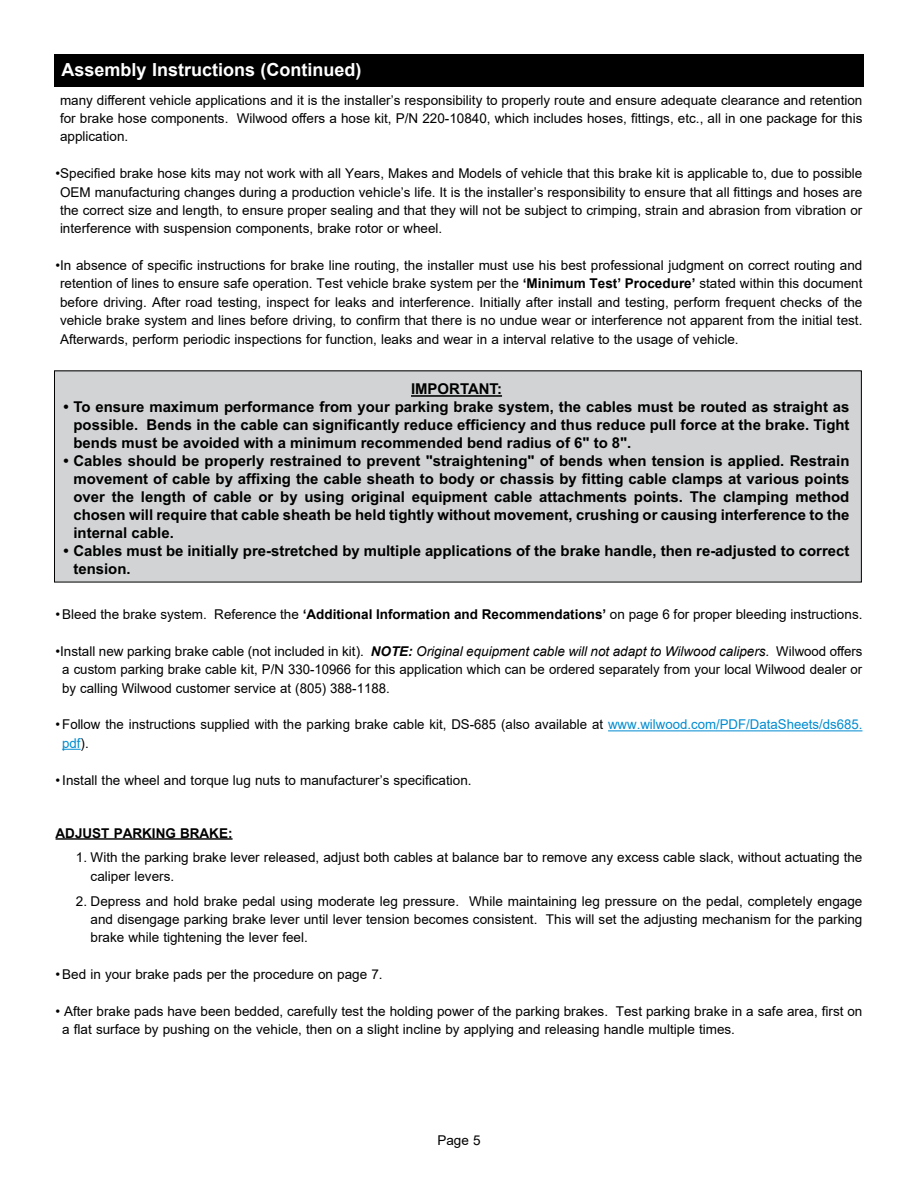
<style>
.page{position:relative;width:918px;height:1188px;background:#fff}
.page>*{position:absolute;margin:0;border:0;box-sizing:border-box;transform-origin:0 0}
.t1{font:700 18px "Arial";color:#fff}
.t2{font:700 15px/18px "Arial";color:#000;text-align:justify}
.t3{font:13.5px/18.3px "Arial";color:#000;text-align:justify}
.t4{font:700 13.5px "Arial";color:#000}
.s1{font-weight:700}
.s2{font-weight:700;font-style:italic}
.s3{font-style:italic}
.s4{color:#008cd1}
</style>
<div class="page">
<div style="left:54px;top:54px;width:810px;height:32px;background:#000"></div>
<hr style="left:608px;top:730px;width:254px;height:1px;background:#008cd1">
<svg style="left:62px;top:749px;width:19px;height:1px"></svg>
<hr style="left:56px;top:838px;width:177px;height:2px;background:#000">
<div style="left:54px;top:371px;width:807px;height:211px;background:#d1d3d4"></div>
<hr style="left:411px;top:395px;width:91px;height:2px;background:#000">
<h1 class="t1" style="left:62px;top:57px;width:302px">Assembly Instructions (Continued)</h1>
<p class="t3" style="left:60px;top:91px;width:804px">many different vehicle applications and it is the installer’s responsibility to properly route and ensure adequate clearance and retention for brake hose components. Wilwood offers a hose kit, P/N 220-10840, which includes hoses, fittings, etc., all in one package for this application.</p>
<p class="t3" style="left:60px;top:164px;width:804px;text-indent:-4px">•Specified brake hose kits may not work with all Years, Makes and Models of vehicle that this brake kit is applicable to, due to possible OEM manufacturing changes during a production vehicle’s life. It is the installer’s responsibility to ensure that all fittings and hoses are the correct size and length, to ensure proper sealing and that they will not be subject to crimping, strain and abrasion from vibration or interference with suspension components, brake rotor or wheel.</p>
<p class="t3" style="left:60px;top:256px;width:804px;text-indent:-4px">•In absence of specific instructions for brake line routing, the installer must use his best professional judgment on correct routing and retention of lines to ensure safe operation. Test vehicle brake system per the <span class="s1">‘Minimum Test’ Procedure’</span> stated within this document before driving. After road testing, inspect for leaks and interference. Initially after install and testing, perform frequent checks of the vehicle brake system and lines before driving, to confirm that there is no undue wear or interference not apparent from the initial test.<br>Afterwards, perform periodic inspections for function, leaks and wear in a interval relative to the usage of vehicle.</p>
<p class="t2" style="left:411px;top:381px;width:93px">IMPORTANT:</p>
<p class="t2" style="left:73px;top:399px;width:778px;text-indent:-10px">• To ensure maximum performance from your parking brake system, the cables must be routed as straight as possible. Bends in the cable can significantly reduce efficiency and thus reduce pull force at the brake. Tight bends must be avoided with a minimum recommended bend radius of 6" to 8".</p>
<p class="t2" style="left:73px;top:452px;width:778px;text-indent:-10px">• Cables should be properly restrained to prevent "straightening" of bends when tension is applied. Restrain movement of cable by affixing the cable sheath to body or chassis by fitting cable clamps at various points over the length of cable or by using original equipment cable attachments points. The clamping method chosen will require that cable sheath be held tightly without movement, crushing or causing interference to the internal cable.</p>
<p class="t2" style="left:73px;top:542px;width:778px;text-indent:-10px">• Cables must be initially pre-stretched by multiple applications of the brake handle, then re-adjusted to correct tension.</p>
<p class="t3" style="left:56px;top:605px;width:809px">•Bleed the brake system. Reference the <span class="s1">‘Additional Information and Recommendations’</span> on page 6 for proper bleeding instructions.</p>
<p class="t3" style="left:62px;top:642px;width:802px;text-indent:-7px">•Install new parking brake cable (not included in kit). <span class="s2">NOTE:</span> <span class="s3">Original equipment cable will not adapt to Wilwood calipers.</span> Wilwood offers a custom parking brake cable kit, P/N 330-10966 for this application which can be ordered separately from your local Wilwood dealer or by calling Wilwood customer service at (805) 388-1188.</p>
<p class="t3" style="left:62px;top:715px;width:802px;text-indent:-7px">• Follow the instructions supplied with the parking brake cable kit, DS-685 (also available at <span class="s4">www.wilwood.com/PDF/DataSheets/ds685. pdf</span>).</p>
<p class="t3" style="left:56px;top:771px;width:418px">•Install the wheel and torque lug nuts to manufacturer’s specification.</p>
<p class="t4" style="left:56px;top:823px;width:178px">ADJUST PARKING BRAKE:</p>
<p class="t3" style="left:91px;top:848px;width:773px;text-indent:-15px">1. With the parking brake lever released, adjust both cables at balance bar to remove any excess cable slack, without actuating the caliper levers.</p>
<p class="t3" style="left:91px;top:892px;width:773px;text-indent:-15px">2. Depress and hold brake pedal using moderate leg pressure. While maintaining leg pressure on the pedal, completely engage and disengage parking brake lever until lever tension becomes consistent. This will set the adjusting mechanism for the parking brake while tightening the lever feel.</p>
<p class="t3" style="left:56px;top:965px;width:329px">•Bed in your brake pads per the procedure on page 7.</p>
<p class="t3" style="left:62px;top:1002px;width:802px;text-indent:-7px">• After brake pads have been bedded, carefully test the holding power of the parking brakes. Test parking brake in a safe area, first on a flat surface by pushing on the vehicle, then on a slight incline by applying and releasing handle multiple times.</p>
<p class="t3" style="left:437px;top:1131px;width:45px">Page 5</p>
</div>
